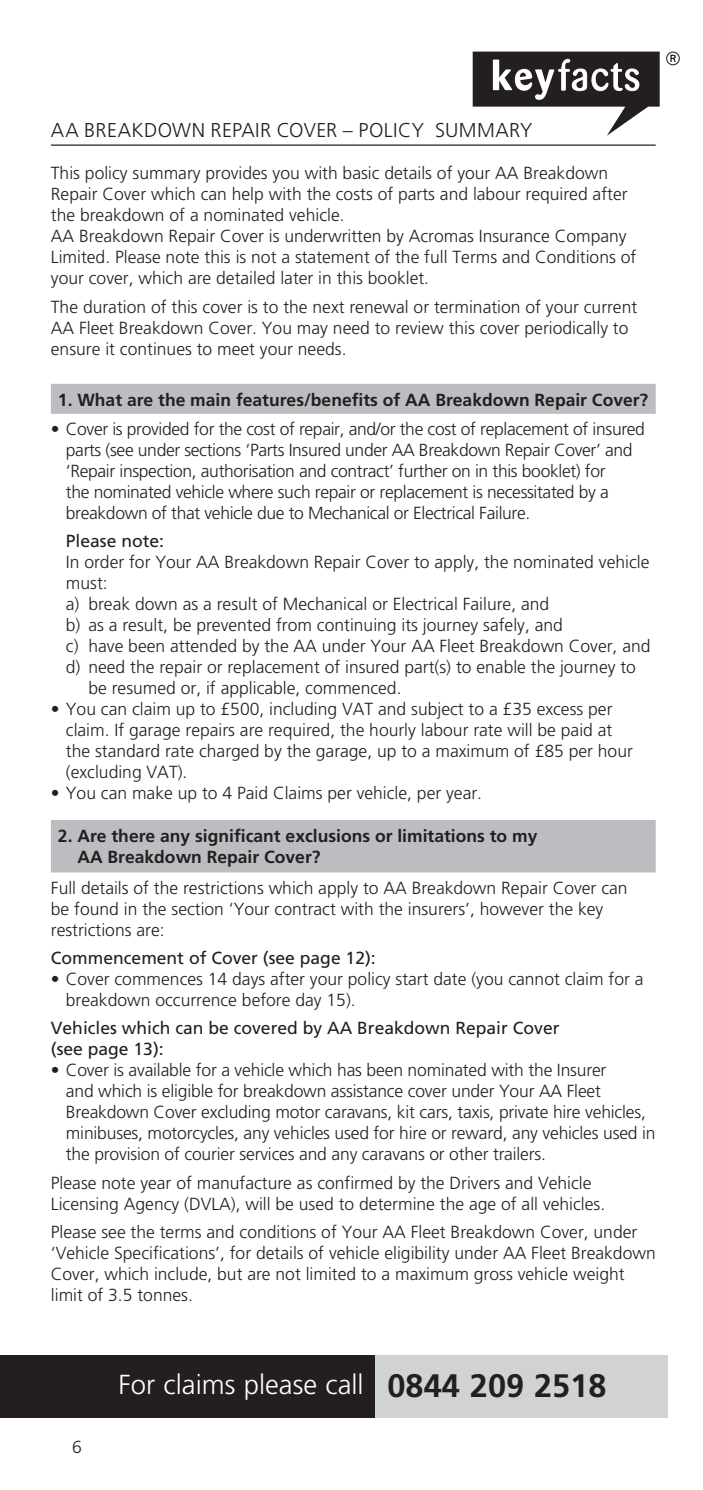
<style>
.page{position:relative;width:703px;height:1490px;background:#fff}
.page>*{position:absolute;margin:0;border:0;box-sizing:border-box;transform-origin:0 0}
.t1{font:700 32.5px "Frutiger";color:#231f20}
.t2{font:300 27.5px "Frutiger";color:#fff}
.t3{font:300 20px "Frutiger";letter-spacing:.02em;color:#231f20}
.t4{font:300 17.5px/21px "Frutiger";color:#231f20}
.t5{font:300 17.5px/21px "Frutiger";letter-spacing:-.02em;color:#231f20}
.t6{font:700 17.5px/21px "Frutiger";color:#231f20}
.t7{font:17.5px/21px "Frutiger";color:#231f20}
</style>
<div class="page">
<hr style="left:51px;top:144px;width:605px;height:2px;background:#231f20">
<div style="left:51px;top:384px;width:605px;height:30px;background:#bcbdc0"></div>
<div style="left:51px;top:820px;width:605px;height:52px;background:#bcbdc0"></div>
<svg style="left:473px;top:52px;width:187px;height:84px"></svg>
<svg style="left:666px;top:52px;width:14px;height:13px"></svg>
<div style="left:0;top:1355px;width:668px;height:62px;background:#d1d2d4"></div>
<div style="left:0;top:1355px;width:375px;height:62px;background:#231f20"></div>
<p class="t3" style="left:51px;top:119px;width:483px">AA BREAKDOWN REPAIR COVER – POLICY SUMMARY</p>
<p class="t4" style="left:51px;top:163px;width:587px">This policy summary provides you with basic details of your AA Breakdown Repair Cover which can help with the costs of parts and labour required after the breakdown of a nominated vehicle.<br>AA Breakdown Repair Cover is underwritten by Acromas Insurance Company Limited. Please note this is not a statement of the full Terms and Conditions of your cover, which are detailed later in this booklet.</p>
<p class="t4" style="left:51px;top:296px;width:588px">The duration of this cover is to the next renewal or termination of your current<br>AA Fleet Breakdown Cover. You may need to review this cover periodically to ensure it continues to meet your needs.</p>
<p class="t6" style="left:58px;top:390px;width:592px">1. What are the main features/benefits of AA Breakdown Repair Cover?</p>
<p class="t5" style="left:66px;top:419px;width:581px;text-indent:-15px">• Cover is provided for the cost of repair, and/or the cost of replacement of insured parts (see under sections ‘Parts Insured under AA Breakdown Repair Cover’ and ‘Repair inspection, authorisation and contract’ further on in this booklet) for<br>the nominated vehicle where such repair or replacement is necessitated by a breakdown of that vehicle due to Mechanical or Electrical Failure.</p>
<p class="t7" style="left:66px;top:531px;width:100px">Please note:</p>
<p class="t4" style="left:66px;top:552px;width:585px">In order for Your AA Breakdown Repair Cover to apply, the nominated vehicle must:</p>
<p class="t4" style="left:66px;top:594px;width:485px">a) break down as a result of Mechanical or Electrical Failure, and</p>
<p class="t4" style="left:66px;top:615px;width:499px">b) as a result, be prevented from continuing its journey safely, and</p>
<p class="t4" style="left:66px;top:636px;width:586px">c) have been attended by the AA under Your AA Fleet Breakdown Cover, and</p>
<p class="t4" style="left:88px;top:657px;width:549px;text-indent:-23px">d) need the repair or replacement of insured part(s) to enable the journey to be resumed or, if applicable, commenced.</p>
<p class="t4" style="left:66px;top:699px;width:568px;text-indent:-15px">• You can claim up to £500, including VAT and subject to a £35 excess per claim. If garage repairs are required, the hourly labour rate will be paid at the standard rate charged by the garage, up to a maximum of £85 per hour (excluding VAT).</p>
<p class="t4" style="left:51px;top:783px;width:433px">• You can make up to 4 Paid Claims per vehicle, per year.</p>
<p class="t6" style="left:77px;top:825px;width:461px;text-indent:-19px">2. Are there any significant exclusions or limitations to my<br>AA Breakdown Repair Cover?</p>
<p class="t4" style="left:51px;top:878px;width:578px">Full details of the restrictions which apply to AA Breakdown Repair Cover can be found in the section ‘Your contract with the insurers’, however the key restrictions are:</p>
<p class="t7" style="left:51px;top:947px;width:326px">Commencement of Cover (see page 12):</p>
<p class="t4" style="left:66px;top:969px;width:579px;text-indent:-15px">• Cover commences 14 days after your policy start date (you cannot claim for a breakdown occurrence before day 15).</p>
<p class="t7" style="left:51px;top:1018px;width:510px">Vehicles which can be covered by AA Breakdown Repair Cover (see page 13):</p>
<p class="t4" style="left:66px;top:1060px;width:591px;text-indent:-15px">• Cover is available for a vehicle which has been nominated with the Insurer<br>and which is eligible for breakdown assistance cover under Your AA Fleet Breakdown Cover excluding motor caravans, kit cars, taxis, private hire vehicles, minibuses, motorcycles, any vehicles used for hire or reward, any vehicles used in the provision of courier services and any caravans or other trailers.</p>
<p class="t4" style="left:51px;top:1172px;width:556px">Please note year of manufacture as confirmed by the Drivers and Vehicle<br>Licensing Agency (DVLA), will be used to determine the age of all vehicles.</p>
<p class="t4" style="left:51px;top:1221px;width:606px">Please see the terms and conditions of Your AA Fleet Breakdown Cover, under ‘Vehicle Specifications’, for details of vehicle eligibility under AA Fleet Breakdown Cover, which include, but are not limited to a maximum gross vehicle weight limit of 3.5 tonnes.</p>
<p class="t4" style="left:72px;top:1436px;width:11px">6</p>
<p class="t2" style="left:119px;top:1369px;width:247px">For claims please call</p>
<p class="t1" style="left:387px;top:1366px;width:220px">0844 209 2518</p>
</div>
